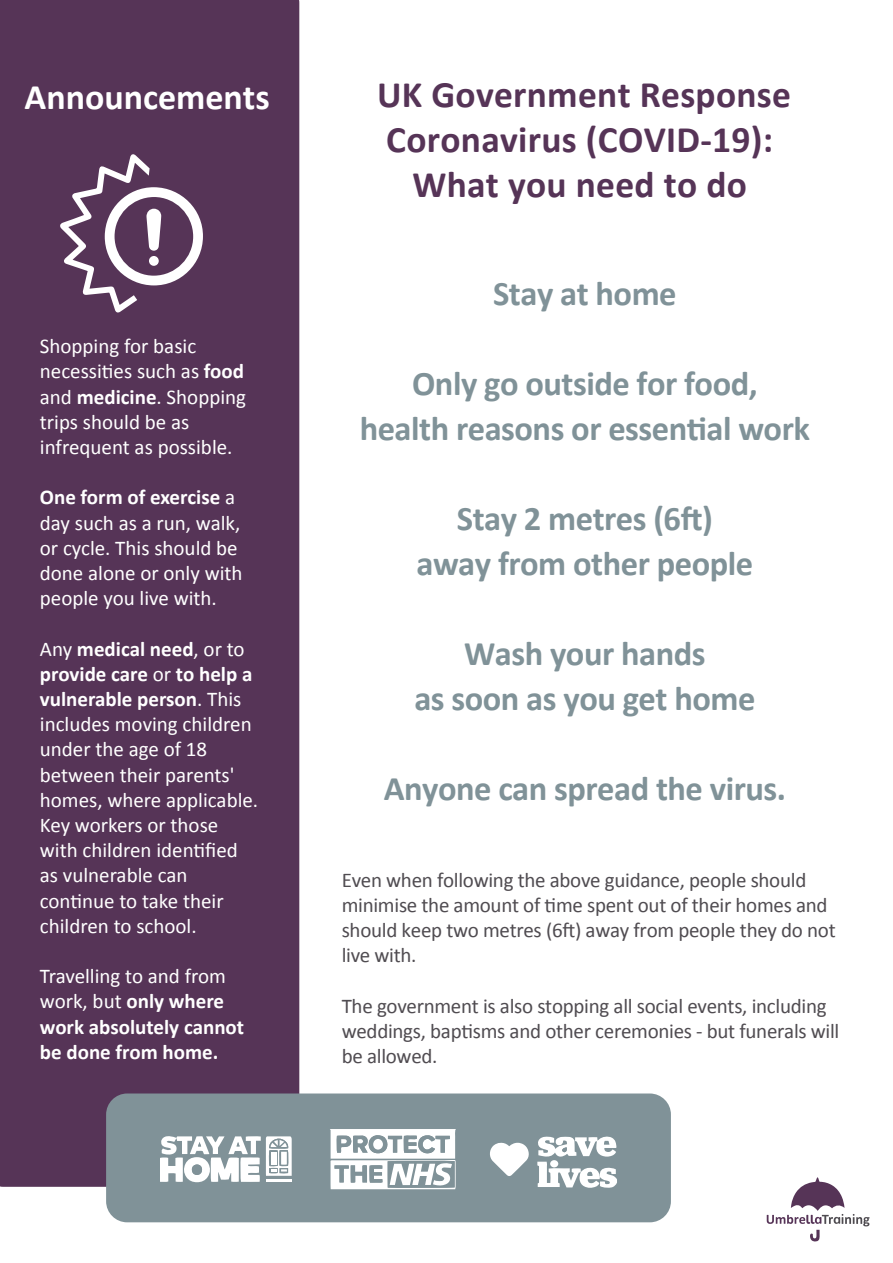
<style>
.page{position:relative;width:893px;height:1263px;background:#fff}
.page>*{position:absolute;margin:0;border:0;box-sizing:border-box;transform-origin:0 0}
.t1{font:700 37.5px/45px "Calibri";letter-spacing:.01em;color:#563457;text-align:center}
.t2{font:700 36px "Calibri";color:#fff}
.t3{font:700 34.5px/45px "Calibri";letter-spacing:-.015em;color:#809298;text-align:center}
.t4{font:21px/25.2px "Calibri";color:#fff}
.t5{font:21px/25.2px "Calibri";letter-spacing:-.015em;color:#504c51}
.t6{font:700 21px/25.2px "Calibri";color:#fff}
.s1{font-weight:700}
.s2{font-weight:400}
</style>
<div class="page">
<div style="left:0;top:0;width:299px;height:1187px;background:#563457"></div>
<svg style="left:767px;top:1177px;width:102px;height:65px"></svg>
<div style="left:106px;top:1093px;width:565px;height:129px;background:#809298;border-radius:21px"></div>
<svg style="left:490px;top:1142px;width:39px;height:34px"></svg>
<svg style="left:537px;top:1136px;width:80px;height:52px"></svg>
<svg style="left:330px;top:1129px;width:126px;height:60px"></svg>
<svg style="left:160px;top:1136px;width:132px;height:46px"></svg>
<svg style="left:59px;top:153px;width:144px;height:160px"></svg>
<h2 class="t2" style="left:25px;top:72px;width:247px">Announcements</h2>
<p class="t4" style="left:40px;top:333px;width:208px">Shopping for basic necessities such as <span class="s1">food </span>and <span class="s1">medicine</span>. Shopping trips should be as infrequent as possible.</p>
<p class="t4" style="left:40px;top:484px;width:204px"><span class="s1">One form of exercise</span> a day such as a run, walk, or cycle. This should be done alone or only with people you live with.</p>
<p class="t4" style="left:40px;top:635px;width:220px">Any <span class="s1">medical need</span>, or to <span class="s1">provide care</span> or <span class="s1">to help a vulnerable person</span>. This includes moving children under the age of 18 between their parents' homes, where applicable.<br>Key workers or those with children identified as vulnerable can continue to take their children to school.</p>
<p class="t6" style="left:40px;top:963px;width:206px"><span class="s2">Travelling to and from work, but</span> only where work absolutely cannot be done from home.</p>
<h1 class="t1" style="left:377px;top:71px;width:416px">UK Government Response<br>Coronavirus (COVID-19):<br>What you need to do</h1>
<h3 class="t3" style="left:493px;top:270px;width:185px">Stay at home</h3>
<h3 class="t3" style="left:360px;top:360px;width:452px">Only go outside for food,<br>health reasons or essential work</h3>
<h3 class="t3" style="left:416px;top:495px;width:338px">Stay 2 metres (6ft) away from other people</h3>
<h3 class="t3" style="left:414px;top:630px;width:342px">Wash your hands<br>as soon as you get home</h3>
<h3 class="t3" style="left:384px;top:765px;width:404px">Anyone can spread the virus.</h3>
<p class="t5" style="left:342px;top:867px;width:495px">Even when following the above guidance, people should minimise the amount of time spent out of their homes and should keep two metres (6ft) away from people they do not live with.</p>
<p class="t5" style="left:342px;top:993px;width:499px">The government is also stopping all social events, including weddings, baptisms and other ceremonies - but funerals will be allowed.</p>
</div>
